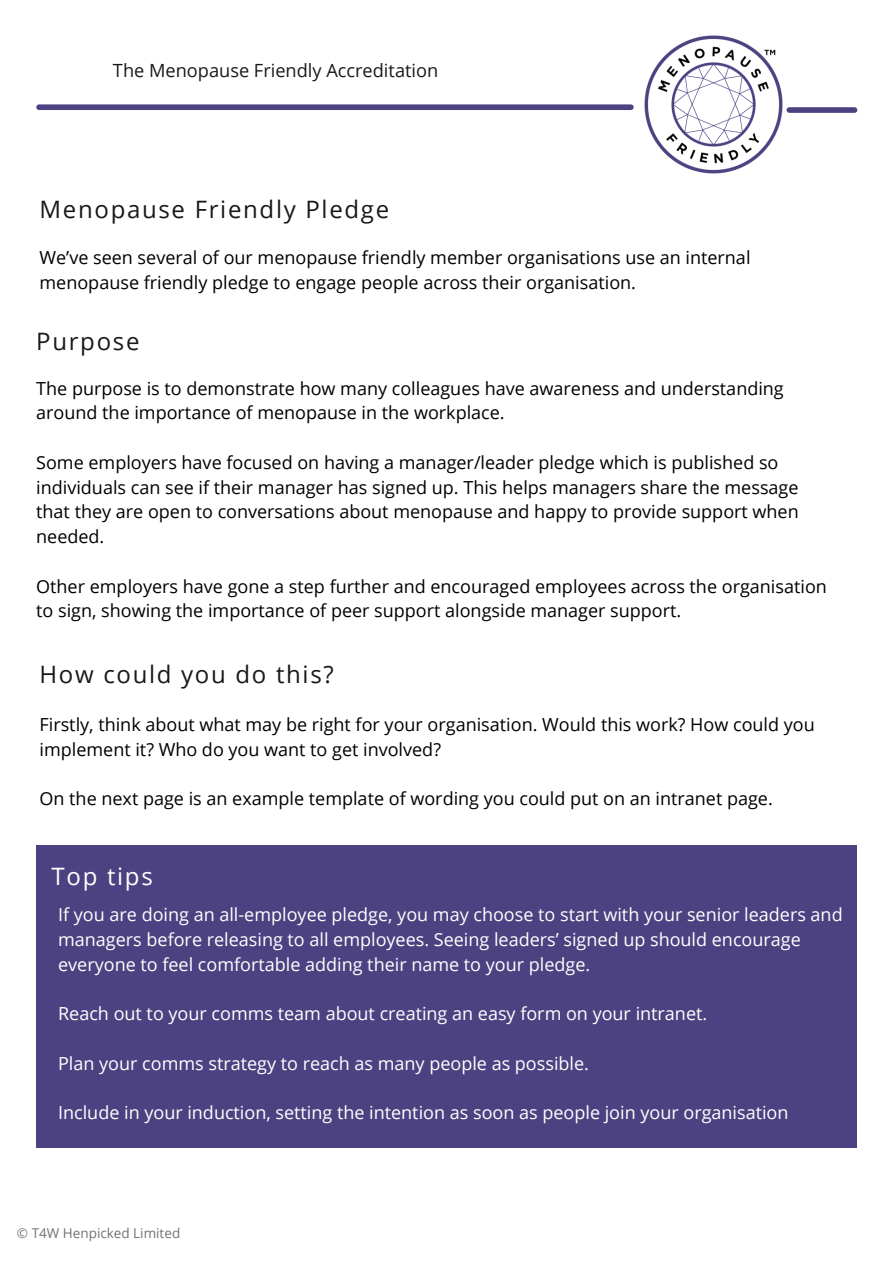
<style>
.page{position:relative;width:894px;height:1264px;background:#fff}
.page>*{position:absolute;margin:0;border:0;box-sizing:border-box;transform-origin:0 0}
.t1{font:24px "Open Sans";letter-spacing:.07em;color:#191919}
.t2{font:24px "Open Sans";letter-spacing:.07em;color:#fff}
.t3{font:18.15px "Open Sans";color:#191919}
.t4{font:18px/24.8px "Open Sans";color:#000}
.t5{font:18px/24.8px "Open Sans";color:#fff}
.t6{font:13.5px "Open Sans";color:#737373}
</style>
<div class="page">
<div style="left:39px;top:104px;width:591px;height:6px;background:#4c4281"></div>
<img style="left:633px;top:35px;width:156px;height:139px">
<div style="left:789px;top:107px;width:65px;height:6px;background:#4c4281"></div>
<div style="left:36px;top:845px;width:820px;height:302px;background:#4c4281"></div>
<h2 class="t3" style="left:113px;top:58px;width:327px">The Menopause Friendly Accreditation</h2>
<h2 class="t1" style="left:40px;top:193px;width:351px">Menopause Friendly Pledge</h2>
<h2 class="t4" style="left:40px;top:244px;width:712px">We’ve seen several of our menopause friendly member organisations use an internal menopause friendly pledge to engage people across their organisation.</h2>
<h1 class="t1" style="left:36px;top:325px;width:105px">Purpose</h1>
<h2 class="t4" style="left:36px;top:375px;width:748px">The purpose is to demonstrate how many colleagues have awareness and understanding around the importance of menopause in the workplace.</h2>
<h2 class="t4" style="left:36px;top:449px;width:763px">Some employers have focused on having a manager/leader pledge which is published so individuals can see if their manager has signed up. This helps managers share the message that they are open to conversations about menopause and happy to provide support when needed.</h2>
<h1 class="t4" style="left:36px;top:573px;width:792px">Other employers have gone a step further and encouraged employees across the organisation to sign, showing the importance of peer support alongside manager support.</h1>
<h1 class="t1" style="left:40px;top:657px;width:295px">How could you do this?</h1>
<h2 class="t4" style="left:40px;top:711px;width:776px">Firstly, think about what may be right for your organisation. Would this work? How could you implement it? Who do you want to get involved?</h2>
<h2 class="t4" style="left:40px;top:785px;width:734px">On the next page is an example template of wording you could put on an intranet page.</h2>
<p class="t2" style="left:52px;top:859px;width:103px">Top tips</p>
<p class="t5" style="left:58px;top:901px;width:785px">If you are doing an all-employee pledge, you may choose to start with your senior leaders and managers before releasing to all employees. Seeing leaders’ signed up should encourage everyone to feel comfortable adding their name to your pledge.</p>
<p class="t5" style="left:58px;top:1000px;width:650px">Reach out to your comms team about creating an easy form on your intranet.</p>
<p class="t5" style="left:58px;top:1050px;width:532px">Plan your comms strategy to reach as many people as possible.</p>
<p class="t5" style="left:58px;top:1099px;width:731px">Include in your induction, setting the intention as soon as people join your organisation</p>
<h1 class="t6" style="left:17px;top:1223px;width:165px">© T4W Henpicked Limited</h1>
</div>
